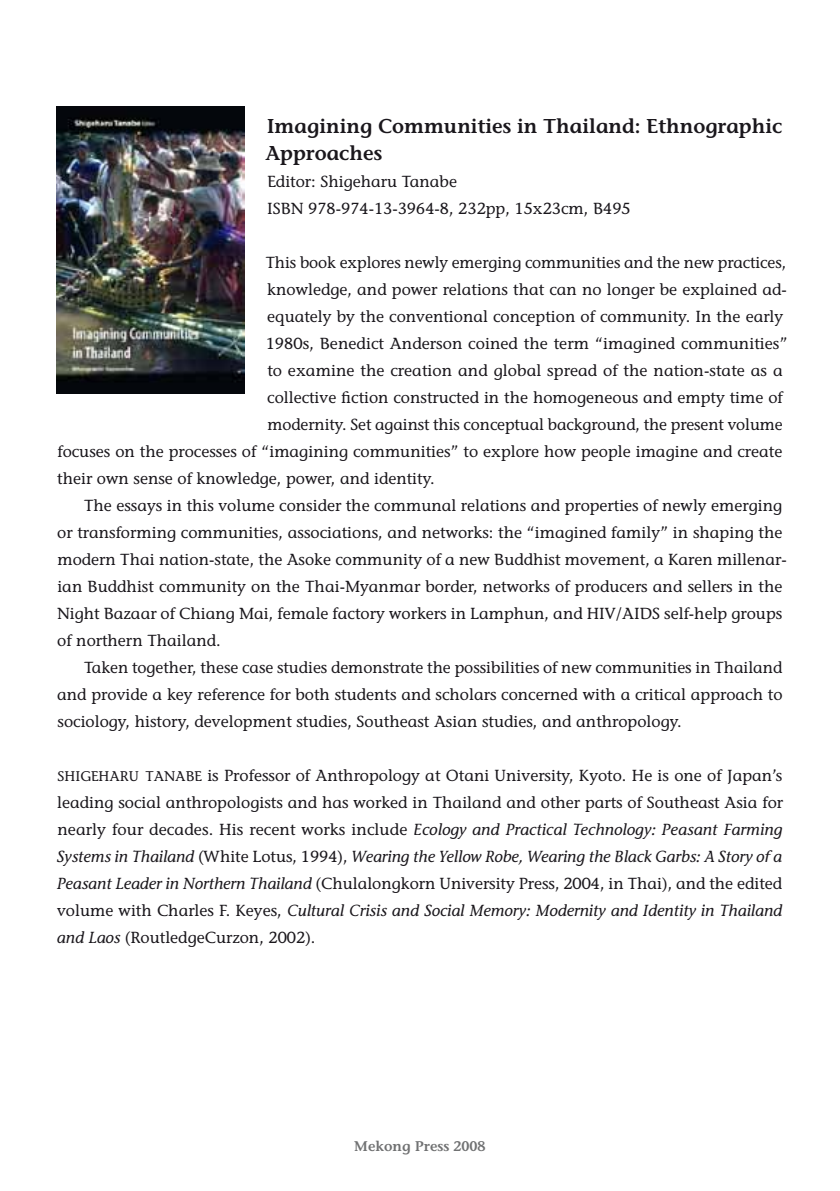
<style>
.page{position:relative;width:840px;height:1191px;background:#fff}
.page>*{position:absolute;margin:0;border:0;box-sizing:border-box;transform-origin:0 0}
.t1{font:600 20px/27px "Stone Informal Std";color:#1a171c}
.t2{font:500 16px/27px "Stone Informal Std";color:#1a171c}
.t3{font:600 14px "Stone Informal Std";color:#707172}
.s1{font-size:14px}
.s2{font-style:italic}
</style>
<div class="page">
<img style="left:57px;top:106px;width:187px;height:287px">
<p class="t1" style="left:265px;top:113px;width:518px">Imagining Communities in Thailand: Ethnographic<br>Approaches</p>
<p class="t2" style="left:267px;top:168px;width:365px">Editor: Shigeharu Tanabe<br>ISBN 978-974-13-3964-8, 232pp, 15x23cm, B495</p>
<p class="t2" style="left:265px;top:249px;width:522px">This book explores newly emerging communities and the new practices,</p>
<p class="t2" style="left:267px;top:276px;width:521px">knowledge, and power relations that can no longer be explained ad-</p>
<p class="t2" style="left:267px;top:303px;width:517px">equately by the conventional conception of community. In the early</p>
<p class="t2" style="left:265px;top:330px;width:523px">1980s, Benedict Anderson coined the term “imagined communities”</p>
<p class="t2" style="left:267px;top:357px;width:516px">to examine the creation and global spread of the nation-state as a</p>
<p class="t2" style="left:267px;top:384px;width:516px">collective fiction constructed in the homogeneous and empty time of</p>
<p class="t2" style="left:267px;top:411px;width:516px">modernity. Set against this conceptual background, the present volume</p>
<p class="t2" style="left:57px;top:438px;width:726px">focuses on the processes of “imagining communities” to explore how people imagine and create</p>
<p class="t2" style="left:57px;top:465px;width:379px">their own sense of knowledge, power, and identity.</p>
<p class="t2" style="left:84px;top:492px;width:699px">The essays in this volume consider the communal relations and properties of newly emerging</p>
<p class="t2" style="left:57px;top:519px;width:726px">or transforming communities, associations, and networks: the “imagined family” in shaping the</p>
<p class="t2" style="left:57px;top:546px;width:730px">modern Thai nation-state, the Asoke community of a new Buddhist movement, a Karen millenar-</p>
<p class="t2" style="left:57px;top:573px;width:726px">ian Buddhist community on the Thai-Myanmar border, networks of producers and sellers in the</p>
<p class="t2" style="left:57px;top:600px;width:726px">Night Bazaar of Chiang Mai, female factory workers in Lamphun, and HIV/AIDS self-help groups</p>
<p class="t2" style="left:57px;top:627px;width:165px">of northern Thailand.</p>
<p class="t2" style="left:84px;top:654px;width:699px">Taken together, these case studies demonstrate the possibilities of new communities in Thailand</p>
<p class="t2" style="left:57px;top:681px;width:726px">and provide a key reference for both students and scholars concerned with a critical approach to</p>
<p class="t2" style="left:58px;top:708px;width:625px">sociology, history, development studies, Southeast Asian studies, and anthropology.</p>
<p class="t2" style="left:57px;top:762px;width:727px;text-align:justify"><span class="s1">SHIGEHARU TANABE</span> is Professor of Anthropology at Otani University, Kyoto. He is one of Japan’s leading social anthropologists and has worked in Thailand and other parts of Southeast Asia for nearly four decades. His recent works include <span class="s2">Ecology and Practical Technology: Peasant Farming Systems in Thailand</span> (White Lotus, 1994), <span class="s2">Wearing the Yellow Robe, Wearing the Black Garbs: A Story of a Peasant Leader in Northern Thailand</span> (Chulalongkorn University Press, 2004, in Thai), and the edited volume with Charles F. Keyes, <span class="s2">Cultural Crisis and Social Memory: Modernity and Identity in Thailand and Laos</span> (RoutledgeCurzon, 2002).</p>
<p class="t3" style="left:354px;top:1137px;width:133px">Mekong Press 2008</p>
</div>
